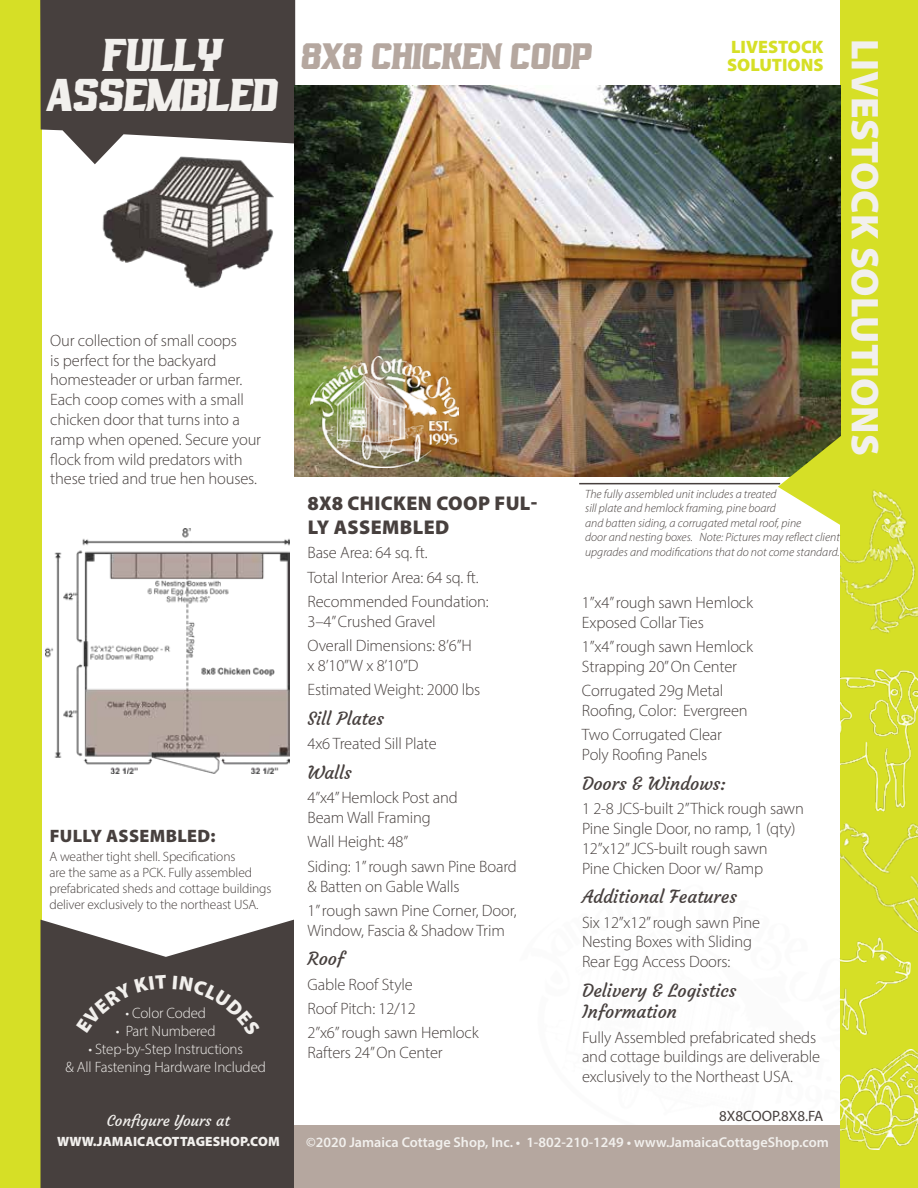
<style>
.page{position:relative;width:918px;height:1188px;background:#fff}
.page>*{position:absolute;margin:0;border:0;box-sizing:border-box;transform-origin:0 0}
.t1{font:45px/40.5px "Rust";color:#f2f0ed;text-align:center}
.t2{font:900 39px "Myriad Pro";color:#f2f0ed}
.t3{font:36px "Rust";color:#b5a79f}
.t4{font:900 19.95px/24px "Myriad Pro";letter-spacing:.02em;color:#47403e}
.t5{font:18px/21.6px "Courgette";color:#47403e}
.t6{font:900 18px/18px "Myriad Pro";color:#d6df26}
.t7{font:900 18px "Myriad Pro";letter-spacing:.02em;color:#47403e}
.t8{font:300 16.5px/19.8px "Myriad Pro";letter-spacing:-.01em;color:#47403e}
.t9{font:300 15px/18px "Myriad Pro";letter-spacing:-.01em;color:#f2f0ed;text-align:center}
.t10{font:15px "Courgette";color:#f2f0ed}
.t11{font:15px "Myriad Pro";color:#47403e}
.t12{font:600 14.25px "Myriad Pro";color:#f2f0ed}
.t13{font:300 13.5px/16.2px "Myriad Pro";letter-spacing:-.01em;color:#47403e}
.t14{font:900 13.5px "Myriad Pro";letter-spacing:.01em;color:#f2f0ed}
.t15{font:italic 300 12px/14.4px "Myriad Pro";color:#47403e}
</style>
<div class="page">
<div style="left:294px;top:1125px;width:546px;height:63px;background:#b5a79f"></div>
<div style="left:0;top:0;width:41px;height:1188px;background:#d6df26"></div>
<div style="left:840px;top:0;width:78px;height:1188px;background:#d6df26"></div>
<img style="left:840px;top:490px;width:78px;height:144px">
<img style="left:840px;top:669px;width:78px;height:117px">
<img style="left:840px;top:1050px;width:78px;height:99px">
<img style="left:840px;top:786px;width:78px;height:152px">
<img style="left:840px;top:938px;width:71px;height:96px">
<svg style="left:40px;top:920px;width:254px;height:268px;background:#564f4d"></svg>
<div style="left:40px;top:0;width:255px;height:164px;background:#47403e"></div>
<img style="left:96px;top:126px;width:181px;height:162px">
<img style="left:45px;top:529px;width:244px;height:245px">
<img style="left:294px;top:86px;width:547px;height:391px">
<hr style="left:579px;top:483px;width:201px;height:1px;background:#47403e">
<img style="left:310px;top:356px;width:148px;height:112px">
<svg style="left:778px;top:435px;width:64px;height:91px"></svg>
<div style="left:76px;top:975px;width:91px;height:58px;background:#47403e"></div>
<div style="left:173px;top:975px;width:87px;height:61px;background:#47403e"></div>
<h1 class="t1" style="left:46px;top:34px;width:233px">FULLY<br>ASSEMBLED</h1>
<p class="t8" style="left:50px;top:330px;width:212px">Our collection of small coops<br>is perfect for the backyard homesteader or urban farmer.<br>Each coop comes with a small chicken door that turns into a ramp when opened. Secure your flock from wild predators with these tried and true hen houses.</p>
<p class="t7" style="left:50px;top:824px;width:167px">FULLY ASSEMBLED:</p>
<p class="t13" style="left:50px;top:848px;width:223px">A weather tight shell. Specifications<br>are the same as a PCK. Fully assembled prefabricated sheds and cottage buildings deliver exclusively to the northeast USA.</p>
<p class="t9" style="left:125px;top:1004px;width:82px">• Color Coded</p>
<p class="t9" style="left:116px;top:1022px;width:101px">• Part Numbered</p>
<p class="t9" style="left:66px;top:1040px;width:202px">• Step-by-Step Instructions<br>&amp; All Fastening Hardware Included</p>
<p class="t10" style="left:107px;top:1112px;width:124px">Configure Yours at</p>
<p class="t14" style="left:57px;top:1132px;width:224px">WWW.JAMAICACOTTAGESHOP.COM</p>
<h3 class="t3" style="left:300px;top:39px;width:293px">8X8 CHICKEN COOP</h3>
<p class="t6" style="left:727px;top:37px;width:98px">LIVESTOCK<br>SOLUTIONS</p>
<h2 class="t2" style="left:891px;top:39px;width:418px;rotate:90deg">LIVESTOCK SOLUTIONS</h2>
<p class="t4" style="left:308px;top:490px;width:231px">8X8 CHICKEN COOP FUL-<br>LY ASSEMBLED</p>
<p class="t8" style="left:308px;top:540px;width:183px;line-height:24.3px">Base Area: 64 sq. ft.<br>Total Interior Area: 64 sq. ft.<br>Recommended Foundation:</p>
<p class="t8" style="left:308px;top:609px;width:166px;line-height:24.3px">3–4” Crushed Gravel<br>Overall Dimensions: 8’6”H</p>
<p class="t8" style="left:308px;top:653px;width:174px;line-height:24.3px">x 8’10”W x 8’10”D<br>Estimated Weight: 2000 lbs</p>
<p class="t5" style="left:308px;top:708px;width:78px">Sill Plates</p>
<p class="t8" style="left:308px;top:734px;width:131px">4x6 Treated Sill Plate</p>
<p class="t5" style="left:308px;top:762px;width:46px">Walls</p>
<p class="t8" style="left:308px;top:788px;width:152px">4”x4” Hemlock Post and<br>Beam Wall Framing</p>
<p class="t8" style="left:308px;top:830px;width:211px;line-height:24.3px">Wall Height: 48”<br>Siding: 1” rough sawn Pine Board</p>
<p class="t8" style="left:308px;top:874px;width:211px;line-height:24.3px">&amp; Batten on Gable Walls<br>1” rough sawn Pine Corner, Door,</p>
<p class="t8" style="left:308px;top:920px;width:199px">Window, Fascia &amp; Shadow Trim</p>
<p class="t5" style="left:308px;top:948px;width:38px">Roof</p>
<p class="t8" style="left:308px;top:972px;width:173px;line-height:24.3px">Gable Roof Style<br>Roof Pitch: 12/12<br>2”x6” rough sawn Hemlock</p>
<p class="t8" style="left:308px;top:1043px;width:137px">Rafters 24” On Center</p>
<p class="t15" style="left:585px;top:487px;width:256px">The fully assembled unit includes a treated<br>sill plate and hemlock framing, pine board<br>and batten siding, a corrugated metal roof, pine<br>door and nesting boxes. Note: Pictures may reflect client upgrades and modifications that do not come standard.</p>
<p class="t8" style="left:582px;top:592px;width:173px">1”x4” rough sawn Hemlock<br>Exposed Collar Ties</p>
<p class="t8" style="left:582px;top:636px;width:173px">1”x4” rough sawn Hemlock<br>Strapping 20” On Center</p>
<p class="t8" style="left:582px;top:681px;width:167px">Corrugated 29g Metal<br>Roofing, Color: Evergreen</p>
<p class="t8" style="left:582px;top:725px;width:142px">Two Corrugated Clear<br>Poly Roofing Panels</p>
<p class="t5" style="left:582px;top:773px;width:146px">Doors &amp; Windows:</p>
<p class="t8" style="left:582px;top:799px;width:223px">1 2-8 JCS-built 2”Thick rough sawn<br>Pine Single Door, no ramp, 1 (qty)<br>12”x12” JCS-built rough sawn<br>Pine Chicken Door w/ Ramp</p>
<p class="t5" style="left:582px;top:886px;width:157px">Additional Features</p>
<p class="t8" style="left:582px;top:912px;width:180px">Six 12”x12” rough sawn Pine<br>Nesting Boxes with Sliding<br>Rear Egg Access Doors:</p>
<p class="t5" style="left:582px;top:980px;width:156px">Delivery &amp; Logistics<br>Information</p>
<p class="t8" style="left:582px;top:1027px;width:240px">Fully Assembled prefabricated sheds and cottage buildings are deliverable exclusively to the Northeast USA.</p>
<p class="t11" style="left:719px;top:1106px;width:106px">8X8COOP.8X8.FA</p>
<p class="t12" style="left:306px;top:1133px;width:524px">©2020 Jamaica Cottage Shop, Inc. • 1-802-210-1249 • www.JamaicaCottageShop.com</p>
</div>
